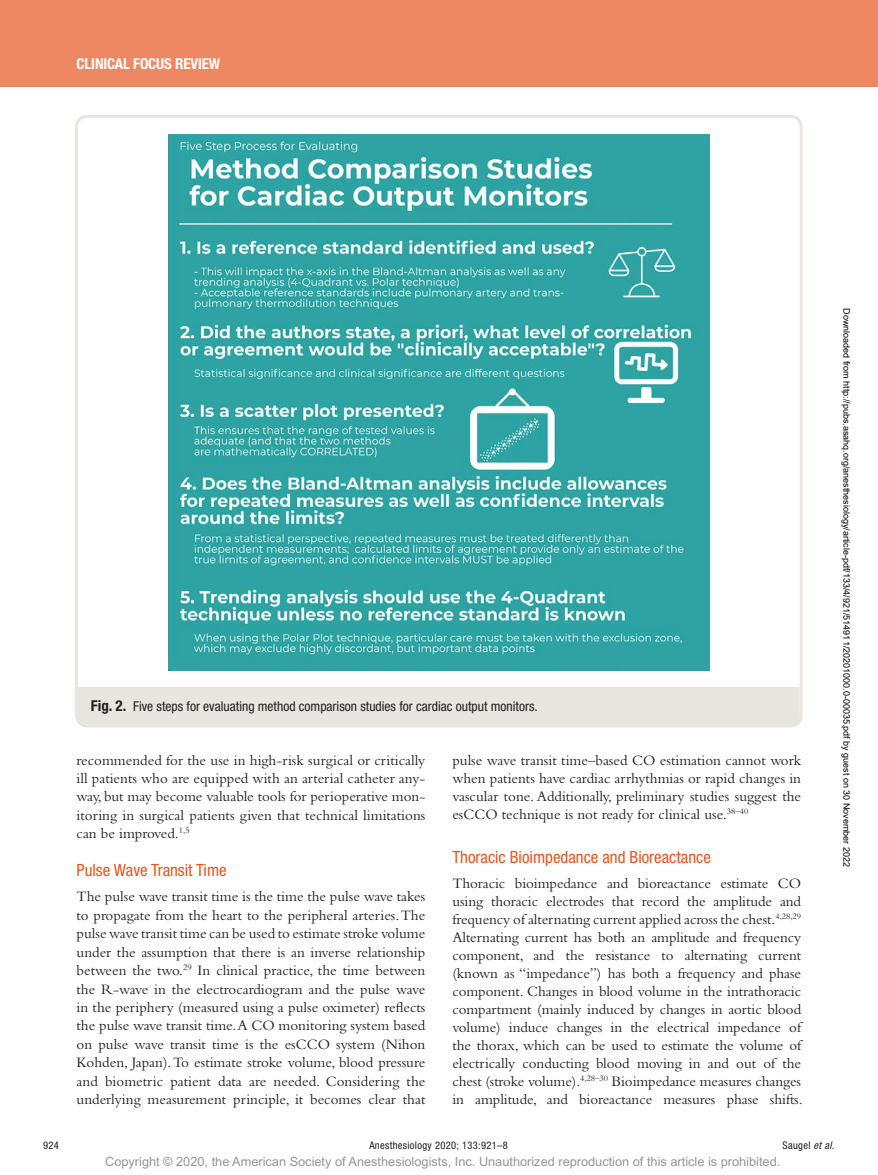
<style>
.page{position:relative;width:878px;height:1175px;background:#fff}
.page>*{position:absolute;margin:0;border:0;box-sizing:border-box;transform-origin:0 0}
.t1{font:condensed 16.8px "Helvetica Neue LT Std";color:#e6551f}
.t2{font:15px/18.5px "Bembo Std";color:#231f20;text-align:justify}
.t3{font:700 condensed 15px "Helvetica Neue LT Std";letter-spacing:-.01em;color:#fff}
.t4{font:condensed 13.5px "Helvetica Neue LT Std";color:#231f20}
.t5{font:12.75px "Arial MT Std";color:#939598}
.t6{font:condensed 10.5px "Helvetica Neue LT Std";letter-spacing:.03em;color:#231f20}
.t7{font:9px "Arial";color:#000}
.s1{font-weight:700;font-size:15px}
.s2{font-style:italic}
</style>
<div class="page">
<div style="left:0;top:0;width:878px;height:86px;background:#ed8862"></div>
<img style="left:169px;top:134px;width:540px;height:536px">
<div style="left:78px;top:687px;width:721px;height:37px;background:#e9e6df"></div>
<div style="left:75px;top:115px;width:727px;height:612px;border:3px solid #e9e6df;border-radius:11px"></div>
<p class="t3" style="left:77px;top:54px;width:145px">CLINICAL FOCUS REVIEW</p>
<p class="t4" style="left:91px;top:698px;width:448px"><span class="s1">Fig. 2.</span> Five steps for evaluating method comparison studies for cardiac output monitors.</p>
<p class="t2" style="left:77px;top:750px;width:350px">recommended for the use in high-risk surgical or critically ill patients who are equipped with an arterial catheter any&shy;way, but may become valuable tools for perioperative mon&shy;itoring in surgical patients given that technical limitations can be improved.<sup>1,5</sup></p>
<p class="t1" style="left:77px;top:860px;width:152px">Pulse Wave Transit Time</p>
<p class="t2" style="left:77px;top:887px;width:350px">The pulse wave transit time is the time the pulse wave takes to propagate from the heart to the peripheral arteries. The pulse wave transit time can be used to estimate stroke volume under the assumption that there is an inverse relationship between the two.<sup>29</sup> In clinical practice, the time between the R-wave in the electrocardiogram and the pulse wave in the periphery (measured using a pulse oximeter) reflects the pulse wave transit time. A CO monitoring system based on pulse wave transit time is the esCCO system (Nihon Kohden, Japan). To estimate stroke volume, blood pressure and biometric patient data are needed. Considering the underlying measurement principle, it becomes clear that</p>
<p class="t2" style="left:452px;top:750px;width:350px;line-height:18px">pulse wave transit time–based CO estimation cannot work when patients have cardiac arrhythmias or rapid changes in vascular tone. Additionally, preliminary studies suggest the esCCO technique is not ready for clinical use.<sup>38–40</sup></p>
<p class="t1" style="left:452px;top:847px;width:260px">Thoracic Bioimpedance and Bioreactance</p>
<p class="t2" style="left:452px;top:873px;width:352px;line-height:18px">Thoracic bioimpedance and bioreactance estimate CO using thoracic electrodes that record the amplitude and frequency of alternating current applied across the chest.<sup>4,28,29<br></sup>Alternating current has both an amplitude and frequency component, and the resistance to alternating current (known as “impedance”) has both a frequency and phase component. Changes in blood volume in the intrathoracic compartment (mainly induced by changes in aortic blood volume) induce changes in the electrical impedance of the thorax, which can be used to estimate the volume of electrically conducting blood moving in and out of the chest (stroke volume).<sup>4,28–30</sup> Bioimpedance measures changes in amplitude, and bioreactance measures phase shifts.</p>
<p class="t7" style="left:850px;top:308px;width:560px;rotate:90deg">Downloaded from http://pubs.asahq.org/anesthesiology/article-pdf/133/4/921/514911/20201000.0-00035.pdf by guest on 30 November 2022</p>
<p class="t6" style="left:43px;top:1139px;width:17px">924</p>
<p class="t6" style="left:369px;top:1139px;width:140px">Anesthesiology 2020; 133:921–8</p>
<p class="t6" style="left:782px;top:1139px;width:53px">Saugel <span class="s2">et al.</span></p>
<p class="t5" style="left:105px;top:1154px;width:676px">Copyright © 2020, the American Society of Anesthesiologists, Inc. Unauthorized reproduction of this article is prohibited.</p>
</div>
